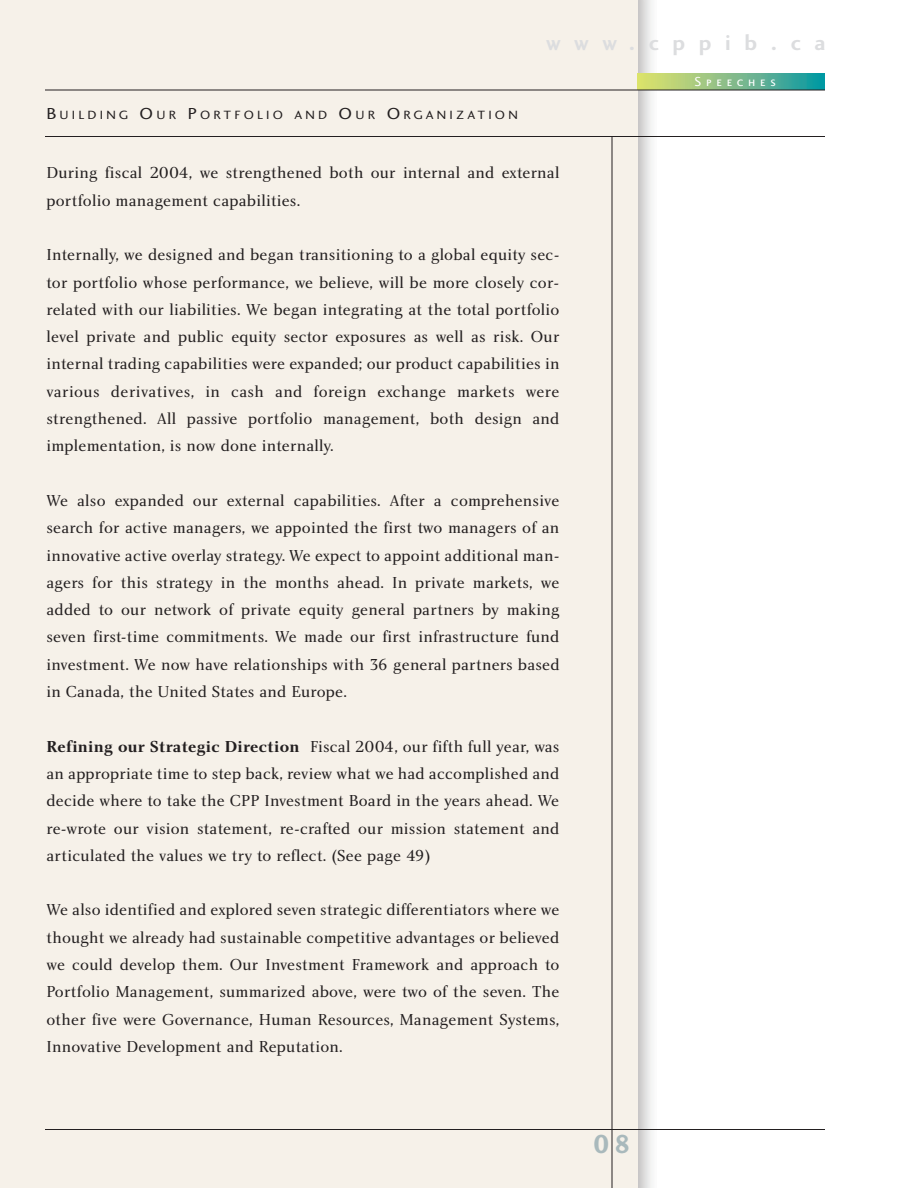
<style>
.page{position:relative;width:918px;height:1188px;background:#fff}
.page>*{position:absolute;margin:0;border:0;box-sizing:border-box;transform-origin:0 0}
.t1{font:27px "Charlotte Sans Bold Plain";color:#a9b9bc}
.t2{font:22.5px "Charlotte Sans Bold Plain";letter-spacing:.605em;color:#dcdddf}
.t3{font:16.5px/27.3px "Charlotte Book Plain";letter-spacing:.01em;color:#231f20;text-align:justify}
.t4{font:13.5px "Charlotte Sans Small Caps Plain";letter-spacing:.35em;color:#fff}
.t5{font:12.3px "Charlotte Sans Small Caps Plain";letter-spacing:.235em;color:#231f20;scale:1.1 1}
.s1{font-size:16.5px}
.s2{font-family:"Charlotte Bold Plain"}
</style>
<div class="page">
<img style="left:638px;top:0;width:19px;height:1188px">
<div style="left:0;top:0;width:638px;height:1188px;background:#f6f1e9"></div>
<hr style="left:612px;top:136px;width:1px;height:1052px;background:#231f20">
<img style="left:638px;top:74px;width:187px;height:16px">
<hr style="left:45px;top:136px;width:780px;height:1px;background:#231f20">
<hr style="left:45px;top:1129px;width:780px;height:1px;background:#231f20">
<hr style="left:45px;top:90px;width:780px;height:1px;background:#231f20">
<h2 class="t2" style="left:546px;top:34px;width:281px">www.cppib.ca</h2>
<p class="t5" style="left:46px;top:108px;width:430px"><span class="s1">B</span>UILDING <span class="s1">O</span>UR <span class="s1">P</span>ORTFOLIO AND <span class="s1">O</span>UR <span class="s1">O</span>RGANIZATION</p>
<p class="t3" style="left:46px;top:161px;width:514px">During fiscal 2004, we strengthened both our internal and external portfolio management capabilities.</p>
<p class="t3" style="left:46px;top:242px;width:515px">Internally, we designed and began transitioning to a global equity sec&shy;tor portfolio whose performance, we believe, will be more closely cor&shy;related with our liabilities. We began integrating at the total portfolio level private and public equity sector exposures as well as risk. Our internal trading capabilities were expanded; our product capabilities in various derivatives, in cash and foreign exchange markets were strengthened. All passive portfolio management, both design and implementation, is now done internally.</p>
<p class="t3" style="left:46px;top:488px;width:515px">We also expanded our external capabilities. After a comprehensive search for active managers, we appointed the first two managers of an innovative active overlay strategy. We expect to appoint additional man&shy;agers for this strategy in the months ahead. In private markets, we added to our network of private equity general partners by making seven first-time commitments. We made our first infrastructure fund investment. We now have relationships with 36 general partners based in Canada, the United States and Europe.</p>
<p class="t3" style="left:46px;top:734px;width:514px"><span class="s2">Refining our Strategic Direction</span> Fiscal 2004, our fifth full year, was an appropriate time to step back, review what we had accomplished and decide where to take the CPP Investment Board in the years ahead. We re-wrote our vision statement, re-crafted our mission statement and articulated the values we try to reflect. (See page 49)</p>
<p class="t3" style="left:46px;top:898px;width:515px">We also identified and explored seven strategic differentiators where we thought we already had sustainable competitive advantages or believed we could develop them. Our Investment Framework and approach to Portfolio Management, summarized above, were two of the seven. The other five were Governance, Human Resources, Management Systems, Innovative Development and Reputation.</p>
<h1 class="t1" style="left:593px;top:1135px;width:39px">08</h1>
<p class="t4" style="left:695px;top:74px;width:83px">Speeches</p>
</div>
